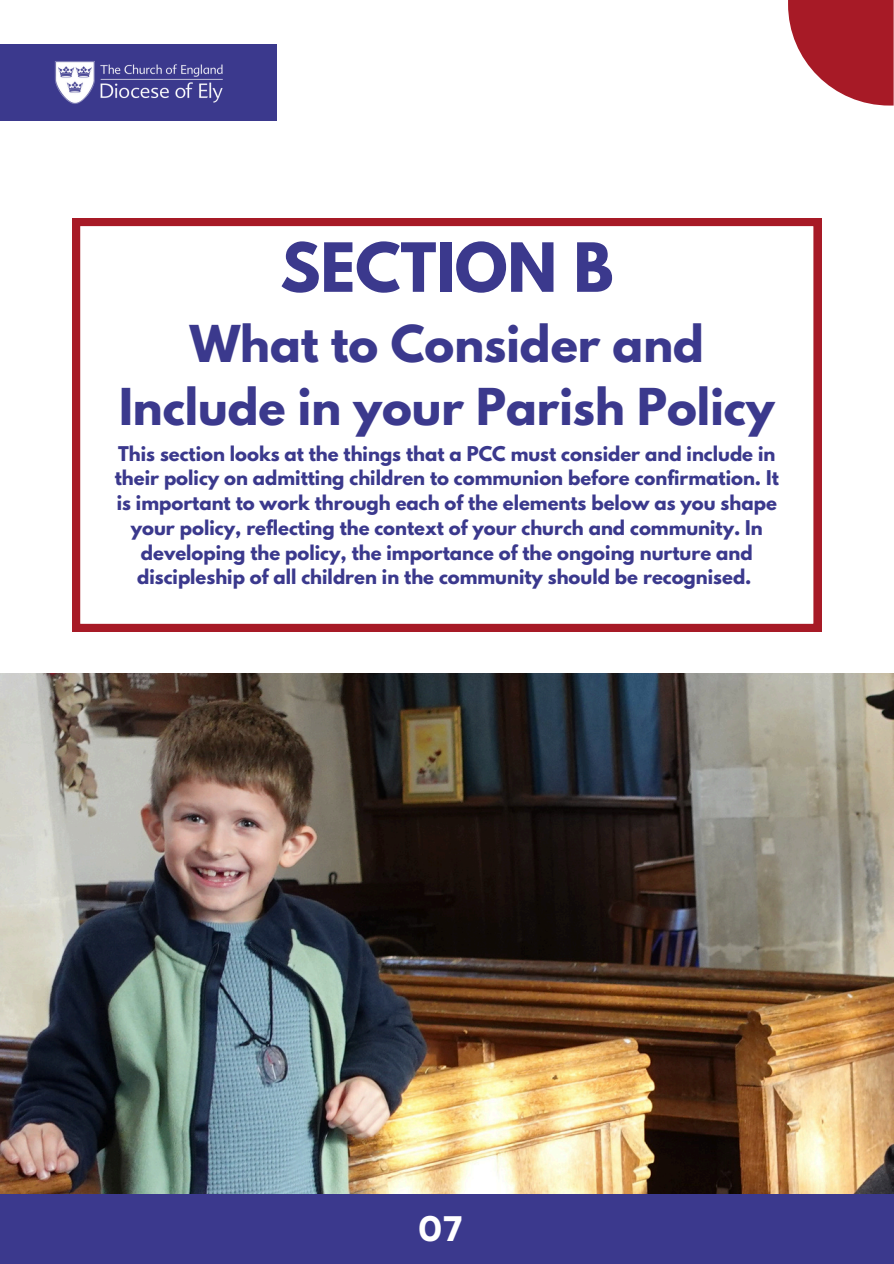
<style>
.page{position:relative;width:894px;height:1264px;background:#fff}
.page>*{position:absolute;margin:0;border:0;box-sizing:border-box;transform-origin:0 0}
.t1{font:700 60px "League Spartan";color:#3b398d}
.t2{font:700 45px/63px "League Spartan";color:#3b398d;text-align:center}
.t3{font:700 35.4px "Garet";color:#fff}
.t4{font:700 18px/24.8px "League Spartan";color:#3b398d;text-align:center}
</style>
<div class="page">
<div style="left:0;top:44px;width:277px;height:77px;background:#3b398d"></div>
<img style="left:54px;top:61px;width:169px;height:43px">
<svg style="left:72px;top:218px;width:748px;height:413px"></svg>
<img style="left:0;top:674px;width:893px;height:520px">
<div style="left:0;top:1194px;width:893px;height:69px;background:#3b398d"></div>
<svg style="left:788px;top:0;width:105px;height:106px"></svg>
<p class="t1" style="left:280px;top:238px;width:335px">SECTION B</p>
<p class="t2" style="left:119px;top:318px;width:656px">What to Consider and<br>Include in your Parish Policy</p>
<p class="t4" style="left:115px;top:443px;width:665px">This section looks at the things that a PCC must consider and include in their policy on admitting children to communion before confirmation. It is important to work through each of the elements below as you shape your policy, reflecting the context of your church and community. In developing the policy, the importance of the ongoing nurture and discipleship of all children in the community should be recognised.</p>
<p class="t3" style="left:418px;top:1203px;width:46px">07</p>
</div>
